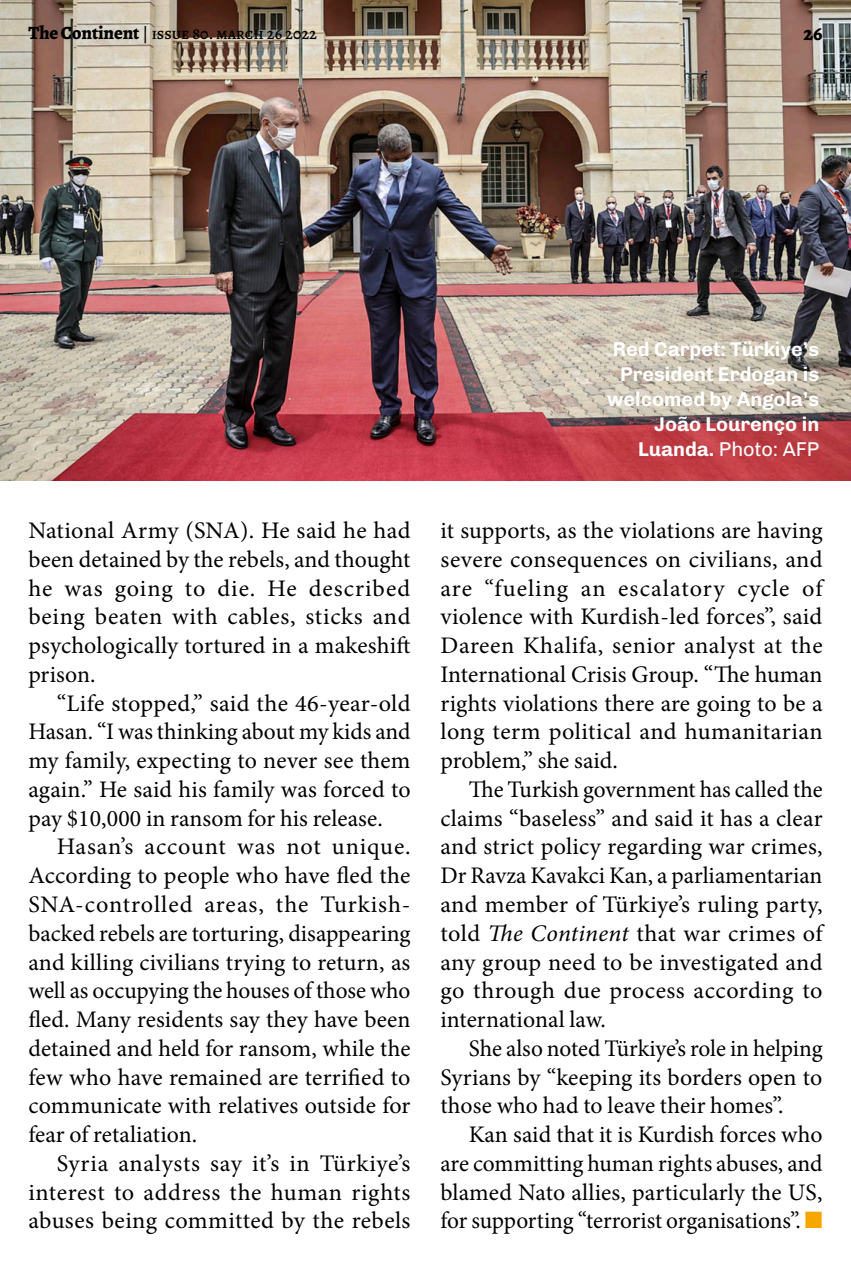
<style>
.page{position:relative;width:851px;height:1276px;background:#fff}
.page>*{position:absolute;margin:0;border:0;box-sizing:border-box;transform-origin:0 0}
.t1{font:23.75px/28.8px "Minion Pro";letter-spacing:.005em;color:#000;text-align:justify}
.t2{font:700 20px/25px "Chivo";color:#fff;text-align:right}
.t3{font:800 20px "Alegreya";color:#000}
.t4{font:500 16.25px "Alegreya";color:#000}
.s1{font-weight:800;font-size:18.75px}
.s2{font-weight:400}
.s3{font-style:italic}
.s4{color:#f7a600}
</style>
<div class="page">
<img style="left:0;top:0;width:850px;height:480px">
<p class="t4" style="left:28px;top:23px;width:290px"><span class="s1">The Continent</span> | issue 80. march 26 2022</p>
<p class="t3" style="left:803px;top:19px;width:20px">26</p>
<p class="t1" style="left:28px;top:516px;width:383px">National Army (SNA). He said he had been detained by the rebels, and thought he was going to die. He described being beaten with cables, sticks and psychologically tortured in a makeshift prison.</p>
<p class="t1" style="left:28px;top:689px;width:384px;text-indent:28px">“Life stopped,” said the 46-year-old Hasan. “I was thinking about my kids and my family, expecting to never see them again.” He said his family was forced to pay $10,000 in ransom for his release.</p>
<p class="t1" style="left:28px;top:832px;width:383px;text-indent:28px">Hasan’s account was not unique.<br>According to people who have fled the SNA-controlled areas, the Turkish&shy;backed rebels are torturing, disappearing and killing civilians trying to return, as well as occupying the houses of those who fled. Many residents say they have been detained and held for ransom, while the few who have remained are terrified to communicate with relatives outside for fear of retaliation.</p>
<p class="t1" style="left:28px;top:1149px;width:383px;text-indent:28px">Syria analysts say it’s in Türkiye’s interest to address the human rights abuses being committed by the rebels</p>
<p class="t2" style="left:607px;top:336px;width:213px">Red Carpet: Türkiye’s<br>President Erdogan is welcomed by Angola’s<br>João Lourenço in<br>Luanda. <span class="s2">Photo: AFP</span></p>
<p class="t1" style="left:440px;top:516px;width:383px">it supports, as the violations are having severe consequences on civilians, and are “fueling an escalatory cycle of violence with Kurdish-led forces”, said Dareen Khalifa, senior analyst at the International Crisis Group. “The human rights violations there are going to be a long term political and humanitarian problem,” she said.</p>
<p class="t1" style="left:440px;top:775px;width:383px;text-indent:28px">The Turkish government has called the claims “baseless” and said it has a clear and strict policy regarding war crimes, Dr Ravza Kavakci Kan, a parliamentarian and member of Türkiye’s ruling party, told <span class="s3">The Continent</span> that war crimes of any group need to be investigated and go through due process according to international law.</p>
<p class="t1" style="left:440px;top:1034px;width:383px;text-indent:28px">She also noted Türkiye’s role in helping Syrians by “keeping its borders open to those who had to leave their homes”.</p>
<p class="t1" style="left:440px;top:1120px;width:383px;text-indent:28px">Kan said that it is Kurdish forces who are committing human rights abuses, and blamed Nato allies, particularly the US, for supporting “terrorist organisations”. <span class="s4">■</span></p>
</div>
